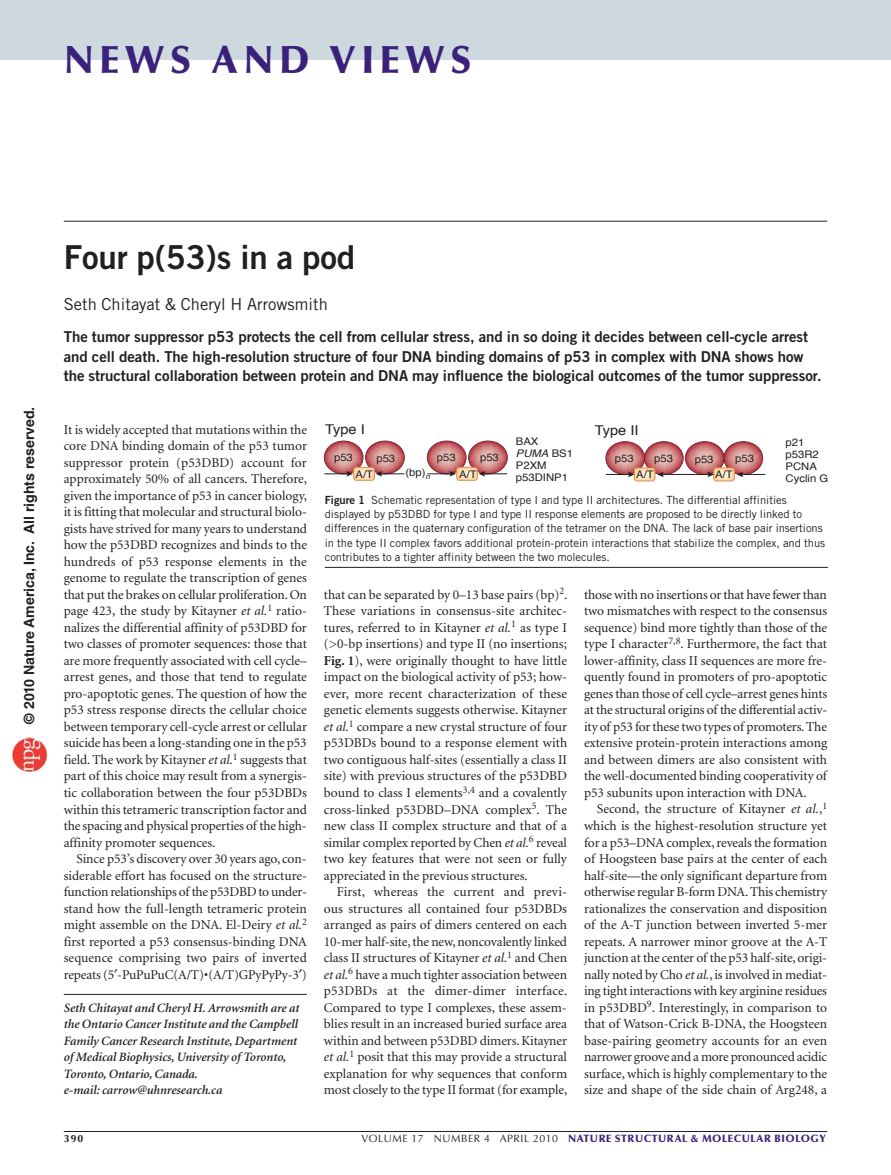
<style>
.page{position:relative;width:891px;height:1175px;background:#fff}
.page>*{position:absolute;margin:0;border:0;box-sizing:border-box;transform-origin:0 0}
.t1{font:900 39px "Optima";letter-spacing:.145em;color:#3a227b}
.t2{font:33px "Trade Gothic Bold Two";letter-spacing:-.005em;color:#231f20}
.t3{font:16.5px "Trade Gothic";color:#231f20}
.t4{font:15px/19.5px "Trade Gothic Bold Two";letter-spacing:-.005em;color:#231f20}
.t5{font:700 14.1px "Helvetica LT Std";color:#231f20}
.t6{font:13.5px/16.5px "Minion";letter-spacing:-.005em;color:#231f20;text-align:justify}
.t7{font:13.5px "Helvetica";color:#231f20;scale:1.08 1}
.t8{font:italic 600 12.75px/16.5px "Minion";letter-spacing:-.005em;color:#231f20}
.t9{font:11.25px/14.2px "Trade Gothic";letter-spacing:-.005em;color:#231f20}
.t10{font:10.5px/12px "Helvetica";color:#231f20;scale:1.08 1}
.t11{font:900 10.5px "Optima";letter-spacing:.05em;color:#3a227b}
.t12{font:700 10.5px "Optima";color:#231f20}
.t13{font:italic 7.5px "Helvetica";color:#231f20;scale:1.08 1}
.s1{font-style:italic}
.s2{font-family:"Trade Gothic Bold Two"}
.s3{font-weight:700}
.s4{font-weight:400;color:#231f20}
</style>
<div class="page">
<hr style="left:64px;top:1131px;width:763px;height:1px;background:#231f20">
<div style="left:0;top:0;width:891px;height:60px;background:#cdd8df"></div>
<hr style="left:64px;top:221px;width:763px;height:1px;background:#231f20">
<hr style="left:64px;top:994px;width:243px;height:1px;background:#231f20">
<hr style="left:325px;top:567px;width:503px;height:1px;background:#231f20">
<svg style="left:324px;top:440px;width:184px;height:41px"></svg>
<svg style="left:605px;top:441px;width:160px;height:40px"></svg>
<img style="left:12px;top:738px;width:34px;height:34px">
<h1 class="t1" style="left:64px;top:37px;width:409px">NEWS AND VIEWS</h1>
<p class="t5" style="left:21px;top:723px;width:318px;rotate:-90deg">© 2010 Nature America, Inc. All rights reserved.</p>
<h2 class="t2" style="left:64px;top:237px;width:293px">Four p(53)s in a pod</h2>
<p class="t3" style="left:64px;top:294px;width:266px">Seth Chitayat &amp; Cheryl H Arrowsmith</p>
<p class="t4" style="left:64px;top:327px;width:759px">The tumor suppressor p53 protects the cell from cellular stress, and in so doing it decides between cell-cycle arrest and cell death. The high-resolution structure of four DNA binding domains of p53 in complex with DNA shows how the structural collaboration between protein and DNA may influence the biological outcomes of the tumor suppressor.</p>
<p class="t6" style="left:64px;top:422px;width:245px">It is widely accepted that mutations within the core DNA binding domain of the p53 tumor suppressor protein (p53DBD) account for approximately 50% of all cancers. Therefore, given the importance of p53 in cancer biology, it is fitting that molecular and structural biolo&shy;gists have strived for many years to understand how the p53DBD recognizes and binds to the hundreds of p53 response elements in the genome to regulate the transcription of genes that put the brakes on cellular proliferation. On page 423, the study by Kitayner <span class="s1">et al.</span><sup>1</sup> ratio&shy;nalizes the differential affinity of p53DBD for two classes of promoter sequences: those that are more frequently associated with cell cycle– arrest genes, and those that tend to regulate pro-apoptotic genes. The question of how the p53 stress response directs the cellular choice between temporary cell-cycle arrest or cellular suicide has been a long-standing one in the p53 field. The work by Kitayner <span class="s1">et al.</span><sup>1</sup> suggests that part of this choice may result from a synergis&shy;tic collaboration between the four p53DBDs within this tetrameric transcription factor and the spacing and physical properties of the high&shy;affinity promoter sequences.</p>
<p class="t6" style="left:64px;top:851px;width:245px;text-indent:13px">Since p53’s discovery over 30 years ago, con&shy;siderable effort has focused on the structure&shy;function relationships of the p53DBD to under&shy;stand how the full-length tetrameric protein might assemble on the DNA. El-Deiry <span class="s1">et al.</span><sup>2 </sup>first reported a p53 consensus-binding DNA sequence comprising two pairs of inverted repeats (5 -PuPuPuC(A/T) • (A/T)GPyPyPy-3 )</p>
<p class="t8" style="left:64px;top:999px;width:237px">Seth Chitayat and Cheryl H. Arrowsmith are at the Ontario Cancer Institute and the Campbell Family Cancer Research Institute, Department of Medical Biophysics, University of Toronto, Toronto, Ontario, Canada.<br>e-mail: carrow@uhnresearch.ca</p>
<p class="t7" style="left:325px;top:419px;width:38px">Type I</p>
<p class="t10" style="left:334px;top:452px;width:19px">p53</p>
<p class="t10" style="left:376px;top:452px;width:19px">p53</p>
<p class="t10" style="left:437px;top:452px;width:19px">p53</p>
<p class="t10" style="left:480px;top:452px;width:19px">p53</p>
<p class="t10" style="left:459px;top:468px;width:18px">A/T</p>
<p class="t10" style="left:405px;top:467px;width:20px">(bp)</p>
<p class="t10" style="left:356px;top:468px;width:18px">A/T</p>
<p class="t13" style="left:426px;top:471px;width:6px">n</p>
<p class="t10" style="left:516px;top:436px;width:54px">BAX<br><span class="s1">PUMA</span> BS1<br>P2XM p53DINP1</p>
<p class="t7" style="left:595px;top:419px;width:42px">Type II</p>
<p class="t10" style="left:615px;top:452px;width:19px">p53</p>
<p class="t10" style="left:654px;top:453px;width:19px">p53</p>
<p class="t10" style="left:695px;top:453px;width:19px">p53</p>
<p class="t10" style="left:735px;top:452px;width:19px">p53</p>
<p class="t10" style="left:636px;top:468px;width:18px">A/T</p>
<p class="t10" style="left:715px;top:469px;width:18px">A/T</p>
<p class="t10" style="left:786px;top:436px;width:41px">p21 p53R2<br>PCNA<br>Cyclin G</p>
<p class="t9" style="left:325px;top:492px;width:502px"><span class="s2">Figure 1</span> Schematic representation of type I and type II architectures. The differential affinities displayed by p53DBD for type I and type II response elements are proposed to be directly linked to differences in the quaternary configuration of the tetramer on the DNA. The lack of base pair insertions in the type II complex favors additional protein-protein interactions that stabilize the complex, and thus contributes to a tighter affinity between the two molecules.</p>
<p class="t6" style="left:324px;top:587px;width:245px">that can be separated by 0–13 base pairs (bp)<sup>2</sup>.<br>These variations in consensus-site architec&shy;tures, referred to in Kitayner <span class="s1">et al.</span><sup>1</sup> as type I (&gt;0-bp insertions) and type II (no insertions; <span class="s3">Fig. 1</span>), were originally thought to have little impact on the biological activity of p53; how&shy;ever, more recent characterization of these genetic elements suggests otherwise. Kitayner <span class="s1">et al.</span><sup>1</sup> compare a new crystal structure of four p53DBDs bound to a response element with two contiguous half-sites (essentially a class II site) with previous structures of the p53DBD bound to class I elements<sup>3,4</sup> and a covalently cross-linked p53DBD–DNA complex<sup>5</sup>. The new class II complex structure and that of a similar complex reported by Chen <span class="s1">et al.</span><sup>6</sup> reveal two key features that were not seen or fully appreciated in the previous structures.</p>
<p class="t6" style="left:324px;top:884px;width:245px;text-indent:13px">First, whereas the current and previ&shy;ous structures all contained four p53DBDs arranged as pairs of dimers centered on each 10-mer half-site, the new, noncovalently linked class II structures of Kitayner <span class="s1">et al.</span><sup>1</sup> and Chen <span class="s1">et al.</span><sup>6</sup> have a much tighter association between p53DBDs at the dimer-dimer interface.<br>Compared to type I complexes, these assem&shy;blies result in an increased buried surface area within and between p53DBD dimers. Kitayner <span class="s1">et al.</span><sup>1</sup> posit that this may provide a structural explanation for why sequences that conform most closely to the type II format (for example,</p>
<p class="t6" style="left:584px;top:587px;width:245px">those with no insertions or that have fewer than two mismatches with respect to the consensus sequence) bind more tightly than those of the type I character<sup>7,8</sup>. Furthermore, the fact that lower-affinity, class II sequences are more fre&shy;quently found in promoters of pro-apoptotic genes than those of cell cycle–arrest genes hints at the structural origins of the differential activ&shy;ity of p53 for these two types of promoters. The extensive protein-protein interactions among and between dimers are also consistent with the well-documented binding cooperativity of p53 subunits upon interaction with DNA.</p>
<p class="t6" style="left:584px;top:801px;width:245px;text-indent:13px">Second, the structure of Kitayner <span class="s1">et al.</span>,<sup>1 </sup>which is the highest-resolution structure yet for a p53–DNA complex, reveals the formation of Hoogsteen base pairs at the center of each half-site—the only significant departure from otherwise regular B-form DNA. This chemistry rationalizes the conservation and disposition of the A-T junction between inverted 5-mer repeats. A narrower minor groove at the A-T junction at the center of the p53 half-site, origi&shy;nally noted by Cho <span class="s1">et al.</span>, is involved in mediat&shy;ing tight interactions with key arginine residues in p53DBD<sup>9</sup>. Interestingly, in comparison to that of Watson-Crick B-DNA, the Hoogsteen base-pairing geometry accounts for an even narrower groove and a more pronounced acidic surface, which is highly complementary to the size and shape of the side chain of Arg248, a</p>
<p class="t12" style="left:64px;top:1132px;width:21px">390</p>
<p class="t11" style="left:362px;top:1132px;width:466px"><span class="s4">VOLUME 17 NUMBER 4 APRIL 2010</span> NATURE STRUCTURAL &amp; MOLECULAR BIOLOGY</p>
</div>
